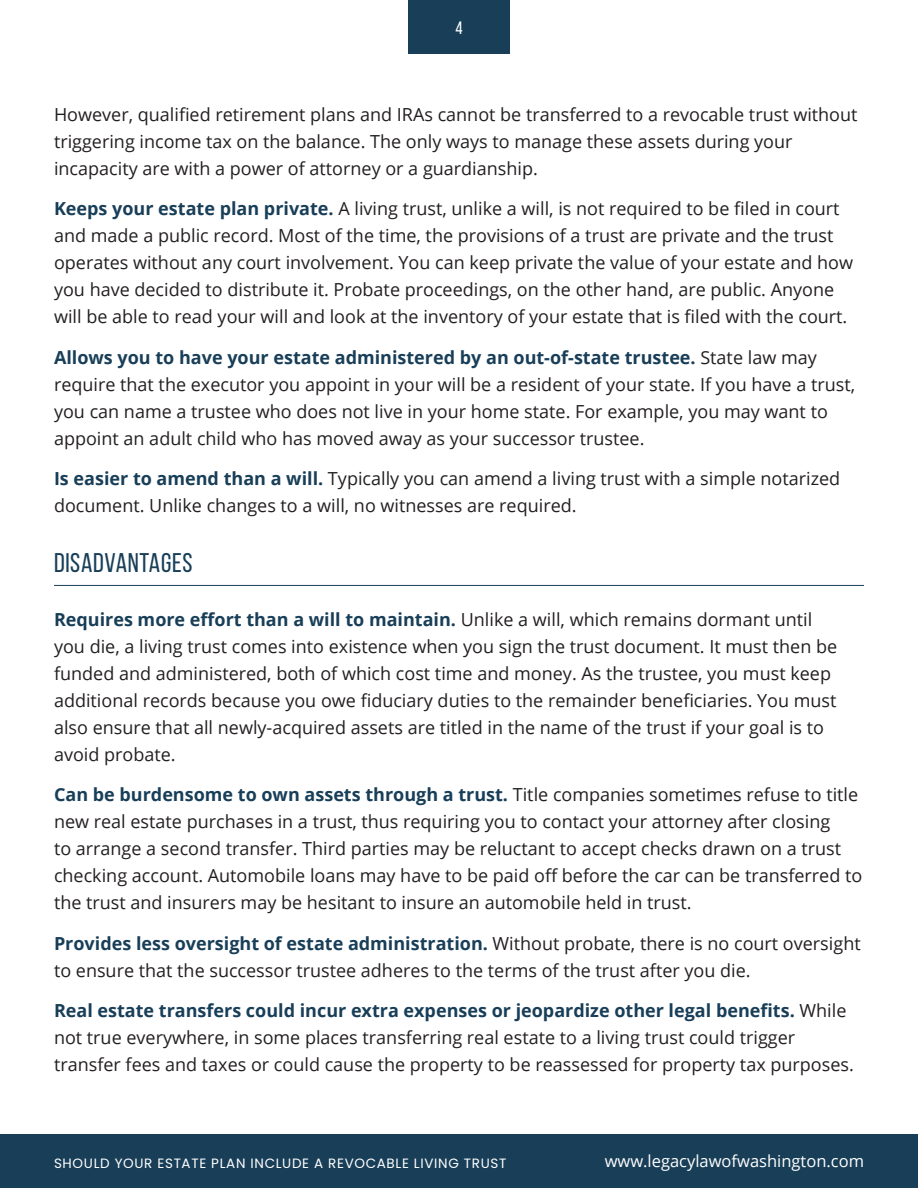
<style>
.page{position:relative;width:918px;height:1188px;background:#fff}
.page>*{position:absolute;margin:0;border:0;box-sizing:border-box;transform-origin:0 0}
.H1_-_Heading_1{font:27px "Bebas Neue";letter-spacing:.025em;color:#183e58}
.P9_-_Paragraph_Lead{font:18px/27px "Open Sans";color:#231f20}
.P4_-_Basic_Paragraph{font:18px/27px "Open Sans";color:#231f20}
.t1{font:18px "Bebas Neue";color:#fff}
.t2{font:16.5px "Open Sans";color:#fff}
.t3{font:13.5px "Poppins";letter-spacing:.05em;color:#fff}
.s1{font-weight:700;color:#183e58}
</style>
<div class="page">
<div style="left:0;top:1134px;width:918px;height:54px;background:#183e58"></div>
<div style="left:408px;top:0;width:102px;height:54px;background:#183e58"></div>
<hr style="left:54px;top:585px;width:810px;height:1px;background:#183e58">
<p class="t1" style="left:455px;top:18px;width:9px">4</p>
<p class="P4_-_Basic_Paragraph" style="left:54px;top:100px;width:805px">However, qualified retirement plans and IRAs cannot be transferred to a revocable trust without triggering income tax on the balance. The only ways to manage these assets during your incapacity are with a power of attorney or a guardianship.</p>
<p class="P9_-_Paragraph_Lead" style="left:54px;top:195px;width:801px"><span class="s1">Keeps your estate plan private.</span> A living trust, unlike a will, is not required to be filed in court and made a public record. Most of the time, the provisions of a trust are private and the trust operates without any court involvement. You can keep private the value of your estate and how you have decided to distribute it. Probate proceedings, on the other hand, are public. Anyone will be able to read your will and look at the inventory of your estate that is filed with the court.</p>
<p class="P9_-_Paragraph_Lead" style="left:54px;top:343px;width:803px"><span class="s1">Allows you to have your estate administered by an out-of-state trustee.</span> State law may require that the executor you appoint in your will be a resident of your state. If you have a trust, you can name a trustee who does not live in your home state. For example, you may want to appoint an adult child who has moved away as your successor trustee.</p>
<p class="P9_-_Paragraph_Lead" style="left:54px;top:465px;width:788px"><span class="s1">Is easier to amend than a will.</span> Typically you can amend a living trust with a simple notarized document. Unlike changes to a will, no witnesses are required.</p>
<p class="H1_-_Heading_1" style="left:54px;top:548px;width:140px">DISADVANTAGES</p>
<p class="P9_-_Paragraph_Lead" style="left:54px;top:605px;width:785px"><span class="s1">Requires more effort than a will to maintain.</span> Unlike a will, which remains dormant until you die, a living trust comes into existence when you sign the trust document. It must then be funded and administered, both of which cost time and money. As the trustee, you must keep additional records because you owe fiduciary duties to the remainder beneficiaries. You must also ensure that all newly-acquired assets are titled in the name of the trust if your goal is to avoid probate.</p>
<p class="P9_-_Paragraph_Lead" style="left:54px;top:781px;width:810px"><span class="s1">Can be burdensome to own assets through a trust.</span> Title companies sometimes refuse to title new real estate purchases in a trust, thus requiring you to contact your attorney after closing<br>to arrange a second transfer. Third parties may be reluctant to accept checks drawn on a trust checking account. Automobile loans may have to be paid off before the car can be transferred to the trust and insurers may be hesitant to insure an automobile held in trust.</p>
<p class="P9_-_Paragraph_Lead" style="left:54px;top:929px;width:808px"><span class="s1">Provides less oversight of estate administration.</span> Without probate, there is no court oversight to ensure that the successor trustee adheres to the terms of the trust after you die.</p>
<p class="P9_-_Paragraph_Lead" style="left:54px;top:997px;width:801px"><span class="s1">Real estate transfers could incur extra expenses or jeopardize other legal benefits.</span> While not true everywhere, in some places transferring real estate to a living trust could trigger transfer fees and taxes or could cause the property to be reassessed for property tax purposes.</p>
<p class="t3" style="left:54px;top:1156px;width:454px">SHOULD YOUR ESTATE PLAN INCLUDE A REVOCABLE LIVING TRUST</p>
<p class="t2" style="left:605px;top:1150px;width:261px">www.legacylawofwashington.com</p>
</div>
